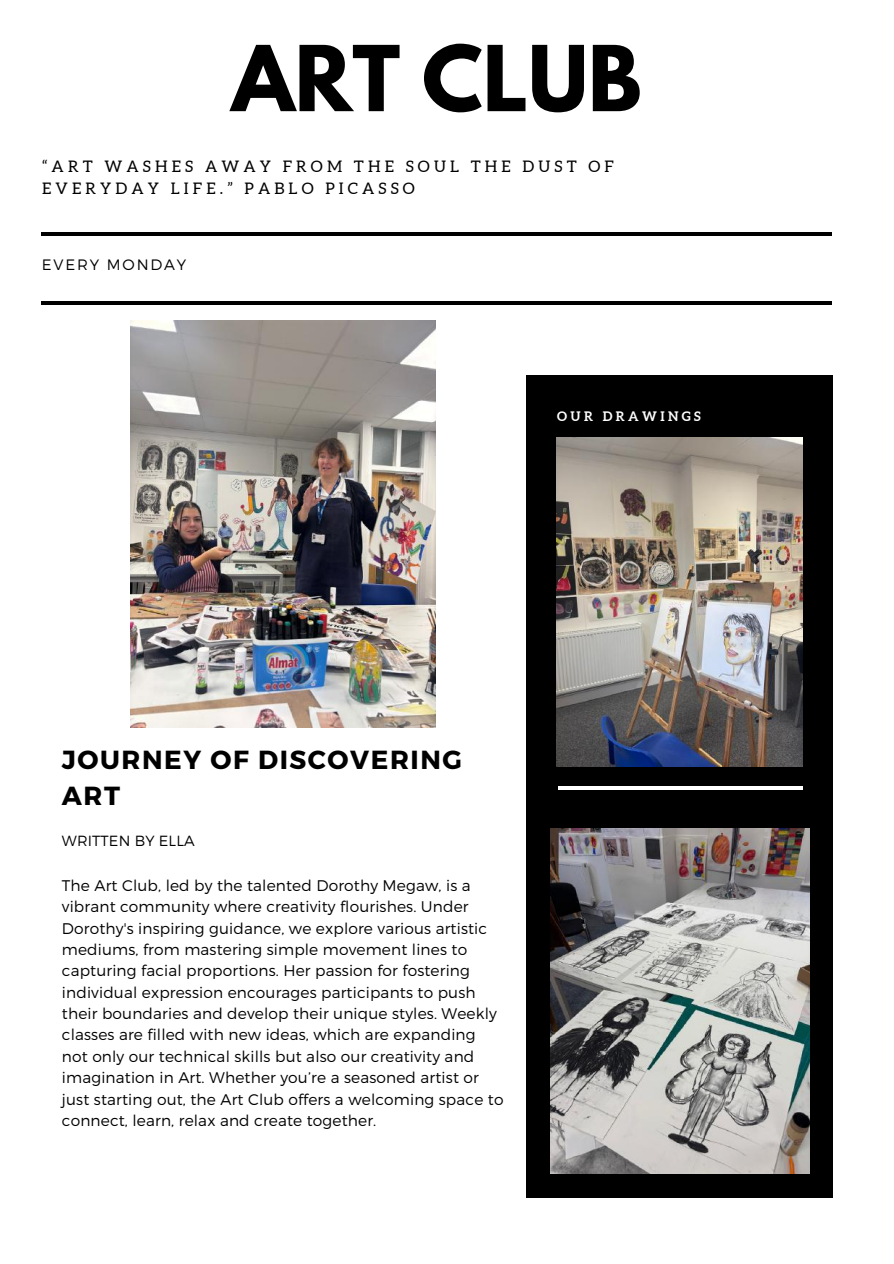
<style>
.page{position:relative;width:894px;height:1264px;background:#fff}
.page>*{position:absolute;margin:0;border:0;box-sizing:border-box;transform-origin:0 0}
.t1{font:700 80.4px "League Spartan";color:#000}
.t2{font:700 26.1px/36px "Montserrat";letter-spacing:.06em;color:#000}
.t3{font:15.9px/21.9px "Aleo";letter-spacing:.26em;color:#000}
.t4{font:300 15.3px/21.3px "Montserrat";letter-spacing:.01em;color:#000}
.t5{font:300 15px "Montserrat";letter-spacing:.12em;color:#000}
.t6{font:300 14.7px "Montserrat";letter-spacing:.01em;color:#000}
.t7{font:700 13.05px "Aleo";letter-spacing:.26em;color:#fff}
</style>
<div class="page">
<hr style="left:42px;top:232px;width:789px;height:4px;background:#000">
<hr style="left:42px;top:301px;width:789px;height:4px;background:#000">
<div style="left:526px;top:375px;width:305px;height:822px;background:#000"></div>
<hr style="left:558px;top:786px;width:244px;height:3px;background:#fff">
<img style="left:131px;top:321px;width:304px;height:406px">
<img style="left:556px;top:438px;width:246px;height:328px">
<img style="left:550px;top:828px;width:259px;height:345px">
<h1 class="t1" style="left:231px;top:39px;width:411px">ART CLUB</h1>
<p class="t3" style="left:42px;top:155px;width:573px">“ART WASHES AWAY FROM THE SOUL THE DUST OF<br>EVERYDAY LIFE.” PABLO PICASSO</p>
<p class="t5" style="left:42px;top:255px;width:146px">EVERY MONDAY</p>
<p class="t7" style="left:557px;top:408px;width:145px">OUR DRAWINGS</p>
<h2 class="t2" style="left:62px;top:740px;width:401px">JOURNEY OF DISCOVERING<br>ART</h2>
<p class="t6" style="left:62px;top:831px;width:134px">WRITTEN BY ELLA</p>
<p class="t4" style="left:62px;top:873px;width:443px">The Art Club, led by the talented Dorothy Megaw, is a vibrant community where creativity flourishes. Under Dorothy's inspiring guidance, we explore various artistic mediums, from mastering simple movement lines to capturing facial proportions. Her passion for fostering individual expression encourages participants to push their boundaries and develop their unique styles. Weekly classes are filled with new ideas, which are expanding not only our technical skills but also our creativity and imagination in Art. Whether you’re a seasoned artist or just starting out, the Art Club offers a welcoming space to connect, learn, relax and create together.</p>
</div>
